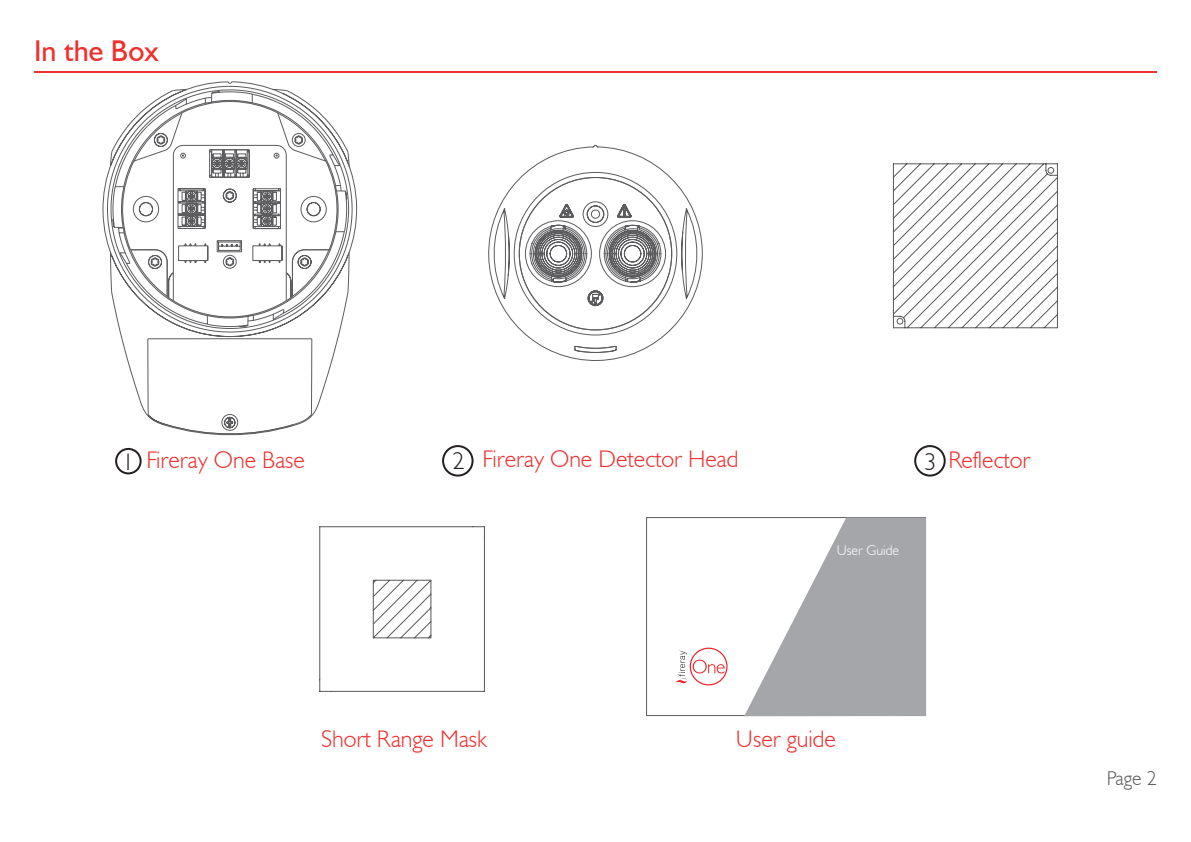
<style>
.page{position:relative;width:1191px;height:842px;background:#fff}
.page>*{position:absolute;margin:0;border:0;box-sizing:border-box;transform-origin:0 0}
.t1{font:30px "Humanist 521 BT";color:#ee302f}
.t2{font:300 24px "Humanist 521 BT";color:#ee302f}
.t3{font:300 20px "Humanist 521 BT";color:#5c5c5f}
.t4{font:300 14px "Humanist 521 BT";color:#fff}
.s1{color:#231f20}
</style>
<div class="page">
<hr style="left:34px;top:71px;width:1123px;height:2px;background:#ee3031">
<svg style="left:102px;top:81px;width:256px;height:207px"></svg>
<svg style="left:111px;top:111px;width:238px;height:325px"></svg>
<svg style="left:112px;top:91px;width:236px;height:237px"></svg>
<svg style="left:744px;top:517px;width:182px;height:199px"></svg>
<svg style="left:675px;top:648px;width:52px;height:38px"></svg>
<svg style="left:892px;top:163px;width:167px;height:166px"></svg>
<svg style="left:488px;top:145px;width:215px;height:216px"></svg>
<svg style="left:518px;top:177px;width:154px;height:176px"></svg>
<svg style="left:319px;top:526px;width:166px;height:166px"></svg>
<div style="left:115px;top:448px;width:27px;height:26px;border:2px solid #231f20;border-radius:50%"></div>
<div style="left:442px;top:445px;width:31px;height:32px;border:2px solid #231f20;border-radius:50%"></div>
<div style="left:914px;top:445px;width:31px;height:32px;border:2px solid #231f20;border-radius:50%"></div>
<p class="t1" style="left:34px;top:33px;width:126px">In the Box</p>
<p class="t2" style="left:122px;top:445px;width:184px"><span class="s1">1</span> Fireray One Base</p>
<p class="t2" style="left:452px;top:444px;width:288px"><span class="s1">2</span> Fireray One Detector Head</p>
<p class="t2" style="left:924px;top:445px;width:108px"><span class="s1">3</span> Reflector</p>
<p class="t4" style="left:836px;top:542px;width:64px">User Guide</p>
<p class="t2" style="left:321px;top:724px;width:168px">Short Range Mask</p>
<p class="t2" style="left:736px;top:724px;width:102px">User guide</p>
<p class="t3" style="left:1106px;top:766px;width:52px">Page 2</p>
</div>
